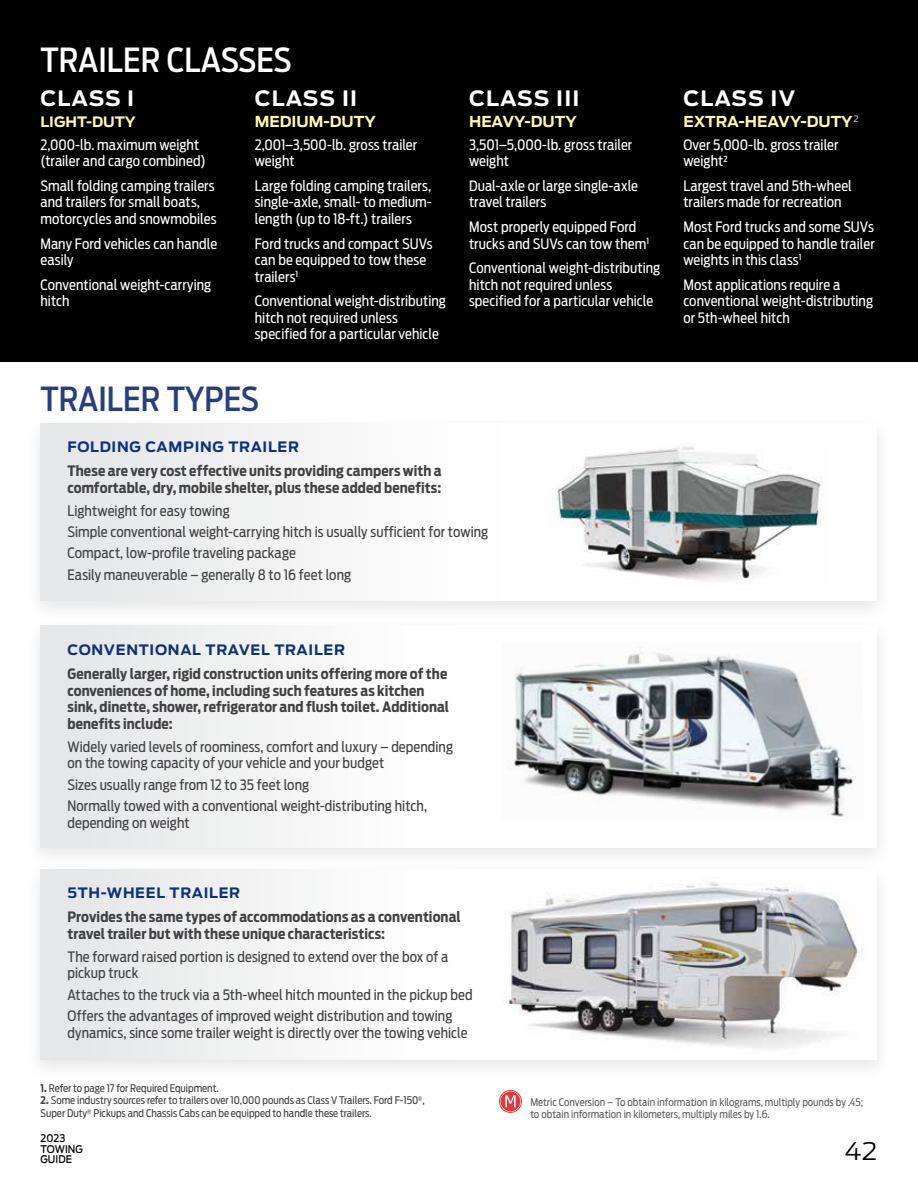
<style>
.page{position:relative;width:918px;height:1188px;background:#fff}
.page>*{position:absolute;margin:0;border:0;box-sizing:border-box;transform-origin:0 0}
.t1{font:500 33px "Antenna Cond";color:#fff}
.t2{font:500 33px "Antenna Cond";color:#273e81}
.t3{font:300 24px "Antenna";color:#000;scale:1.1 1}
.t4{font:700 21px "Antenna";letter-spacing:.05em;color:#fff}
.t5{font:700 15px "Antenna";color:#fff9ae}
.t6{font:14.25px/16.5px "Antenna Cond";letter-spacing:.005em;color:#fff}
.t7{font:14.25px/21.3px "Antenna Cond";letter-spacing:.005em;color:#414042}
.t8{font:700 14.25px/16.5px "Antenna Cond";letter-spacing:.005em;color:#414042}
.t9{font:700 14.25px "Antenna";letter-spacing:.05em;color:#0e3178}
.t10{font:700 14.25px "Antenna";color:#fff9ae}
.t11{font:10.5px/12.8px "Antenna Cond";color:#414042}
.t12{font:10.5px/12px "Antenna Cond";color:#616162}
.t13{font:500 10.5px/10.5px "Antenna";letter-spacing:.01em;color:#000;scale:.9 1}
.s1{font-weight:700}
</style>
<div class="page">
<div style="left:0;top:0;width:918px;height:362px;background:#000"></div>
<div style="left:25px;top:414px;width:868px;height:208px;background:#000;opacity:.1"></div>
<div style="left:40px;top:423px;width:838px;height:177px;background:#fff"></div>
<div style="left:40px;top:423px;width:462px;height:177px;background:linear-gradient(to right,#e4e5e6,#fff)"></div>
<div style="left:25px;top:616px;width:868px;height:253px;background:#000;opacity:.1"></div>
<div style="left:40px;top:625px;width:838px;height:222px;background:#fff"></div>
<div style="left:40px;top:625px;width:412px;height:222px;background:#f2f2f3"></div>
<div style="left:25px;top:861px;width:868px;height:220px;background:#000;opacity:.1"></div>
<div style="left:40px;top:870px;width:838px;height:190px;background:#fff"></div>
<div style="left:40px;top:870px;width:412px;height:190px;background:#f2f2f3"></div>
<img style="left:556px;top:446px;width:267px;height:135px">
<img style="left:513px;top:652px;width:340px;height:165px">
<img style="left:504px;top:882px;width:355px;height:167px">
<div style="left:500px;top:1091px;width:20px;height:20px;background:#e03a3e;border-radius:50%"></div>
<div style="left:499px;top:1090px;width:23px;height:23px;border:1px solid #e03a3e;border-radius:50%"></div>
<svg style="left:505px;top:1095px;width:11px;height:12px"></svg>
<h1 class="t1" style="left:40px;top:40px;width:253px">TRAILER CLASSES</h1>
<h3 class="t4" style="left:40px;top:85px;width:95px">CLASS I</h3>
<p class="t10" style="left:40px;top:113px;width:97px">LIGHT-DUTY</p>
<p class="t6" style="left:40px;top:136px;width:167px">2,000-lb. maximum weight (trailer and cargo combined)</p>
<p class="t6" style="left:40px;top:178px;width:178px">Small folding camping trailers and trailers for small boats, motorcycles and snowmobiles</p>
<p class="t6" style="left:40px;top:235px;width:178px">Many Ford vehicles can handle easily</p>
<p class="t6" style="left:40px;top:276px;width:172px">Conventional weight-carrying hitch</p>
<h3 class="t4" style="left:255px;top:85px;width:104px">CLASS II</h3>
<p class="t5" style="left:255px;top:112px;width:122px">MEDIUM-DUTY</p>
<p class="t6" style="left:255px;top:136px;width:164px">2,001–3,500-lb. gross trailer weight</p>
<p class="t6" style="left:255px;top:178px;width:179px;text-align:justify">Large folding camping trailers, single-axle, small- to medium&shy;length (up to 18-ft.) trailers</p>
<p class="t6" style="left:255px;top:235px;width:179px">Ford trucks and compact SUVs can be equipped to tow these trailers<sup>1</sup></p>
<p class="t6" style="left:255px;top:293px;width:193px">Conventional weight-distributing hitch not required unless specified for a particular vehicle</p>
<h1 class="t2" style="left:40px;top:379px;width:220px">TRAILER TYPES</h1>
<p class="t9" style="left:68px;top:439px;width:233px">FOLDING CAMPING TRAILER</p>
<h3 class="t4" style="left:469px;top:85px;width:112px">CLASS III</h3>
<p class="t5" style="left:469px;top:112px;width:109px">HEAVY-DUTY</p>
<p class="t6" style="left:469px;top:136px;width:165px">3,501–5,000-lb. gross trailer weight</p>
<p class="t6" style="left:469px;top:178px;width:170px">Dual-axle or large single-axle travel trailers</p>
<p class="t6" style="left:469px;top:219px;width:182px">Most properly equipped Ford trucks and SUVs can tow them<sup>1</sup></p>
<p class="t6" style="left:469px;top:260px;width:193px">Conventional weight-distributing hitch not required unless specified for a particular vehicle</p>
<p class="t8" style="left:68px;top:463px;width:376px">These are very cost effective units providing campers with a comfortable, dry, mobile shelter, plus these added benefits:</p>
<p class="t7" style="left:68px;top:500px;width:422px">Lightweight for easy towing<br>Simple conventional weight-carrying hitch is usually sufficient for towing Compact, low-profile traveling package<br>Easily maneuverable – generally 8 to 16 feet long</p>
<h3 class="t4" style="left:683px;top:85px;width:113px">CLASS IV</h3>
<p class="t5" style="left:683px;top:112px;width:177px">EXTRA-HEAVY-DUTY<sup>2</sup></p>
<p class="t6" style="left:683px;top:136px;width:157px">Over 5,000-lb. gross trailer weight<sup>2</sup></p>
<p class="t6" style="left:683px;top:178px;width:170px">Largest travel and 5th-wheel trailers made for recreation</p>
<p class="t6" style="left:683px;top:219px;width:193px;text-align:justify">Most Ford trucks and some SUVs can be equipped to handle trailer weights in this class<sup>1</sup></p>
<p class="t6" style="left:683px;top:276px;width:191px">Most applications require a conventional weight-distributing or 5th-wheel hitch</p>
<p class="t9" style="left:68px;top:642px;width:279px">CONVENTIONAL TRAVEL TRAILER</p>
<p class="t8" style="left:68px;top:666px;width:383px">Generally larger, rigid construction units offering more of the conveniences of home, including such features as kitchen sink, dinette, shower, refrigerator and flush toilet. Additional benefits include:</p>
<p class="t7" style="left:68px;top:739px;width:387px;line-height:16.5px">Widely varied levels of roominess, comfort and luxury – depending on the towing capacity of your vehicle and your budget</p>
<p class="t7" style="left:68px;top:774px;width:361px">Sizes usually range from 12 to 35 feet long<br>Normally towed with a conventional weight-distributing hitch,</p>
<p class="t7" style="left:68px;top:812px;width:124px">depending on weight</p>
<p class="t9" style="left:68px;top:884px;width:174px">5TH-WHEEL TRAILER</p>
<p class="t8" style="left:68px;top:909px;width:395px">Provides the same types of accommodations as a conventional travel trailer but with these unique characteristics:</p>
<p class="t7" style="left:68px;top:948px;width:382px;line-height:16.5px">The forward raised portion is designed to extend over the box of a pickup truck</p>
<p class="t7" style="left:68px;top:984px;width:407px">Attaches to the truck via a 5th-wheel hitch mounted in the pickup bed<br>Offers the advantages of improved weight distribution and towing</p>
<p class="t7" style="left:68px;top:1022px;width:402px">dynamics, since some trailer weight is directly over the towing vehicle</p>
<p class="t11" style="left:40px;top:1081px;width:180px"><span class="s1">1.</span> Refer to page 17 for Required Equipment.</p>
<p class="t11" style="left:40px;top:1094px;width:386px"><span class="s1">2.</span> Some industry sources refer to trailers over 10,000 pounds as Class V Trailers. Ford F-150<sup>®</sup>,<br>Super Duty<sup>®</sup> Pickups and Chassis Cabs can be equipped to handle these trailers.</p>
<p class="t12" style="left:530px;top:1096px;width:335px">Metric Conversion – To obtain information in kilograms, multiply pounds by .45; to obtain information in kilometers, multiply miles by 1.6.</p>
<p class="t13" style="left:40px;top:1133px;width:49px">2023<br>TOWING<br>GUIDE</p>
<h2 class="t3" style="left:844px;top:1137px;width:32px">42</h2>
</div>
